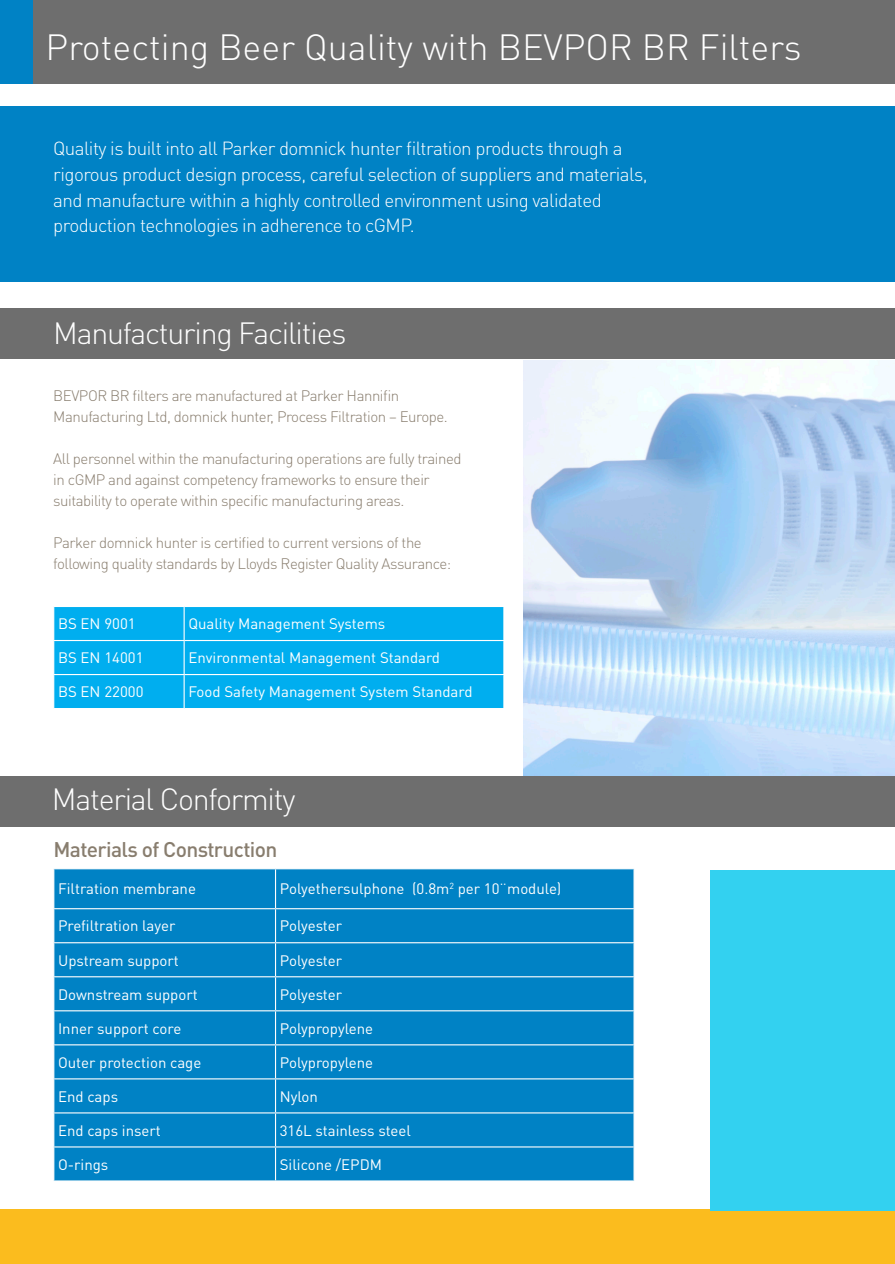
<style>
.page{position:relative;width:895px;height:1264px;background:#fff}
.page>*{position:absolute;margin:0;border:0;box-sizing:border-box;transform-origin:0 0}
.t1{font:300 36px "DINOT";color:#fff}
.t2{font:300 30.3px "DINOT";letter-spacing:-.04em;color:#fff}
.t3{font:500 21px "DINOT";letter-spacing:-.03em;color:#887d6e}
.t4{font:300 18.75px/25.7px "DINOT";letter-spacing:-.03em;color:#fff}
.t5{font:300 15px/21px "DINOT";letter-spacing:-.03em;color:#887d6e}
.Paragraph_Light{font:15px "DINOT";color:#fff}
</style>
<div class="page">
<div style="left:0;top:1208px;width:894px;height:55px;background:#fbbc1e"></div>
<div style="left:4px;top:0;width:890px;height:84px;background:#6e6e6e"></div>
<div style="left:0;top:0;width:33px;height:84px;background:#0082c5"></div>
<div style="left:54px;top:607px;width:449px;height:101px;background:#00aeef"></div>
<hr style="left:183px;top:607px;width:2px;height:33px;background:#fff">
<hr style="left:53px;top:640px;width:131px;height:1px;background:#fff">
<hr style="left:184px;top:640px;width:320px;height:1px;background:#fff">
<hr style="left:183px;top:641px;width:2px;height:33px;background:#fff">
<hr style="left:53px;top:674px;width:131px;height:1px;background:#fff">
<hr style="left:184px;top:674px;width:320px;height:1px;background:#fff">
<hr style="left:183px;top:675px;width:2px;height:33px;background:#fff">
<div style="left:0;top:106px;width:894px;height:176px;background:#0082c5"></div>
<div style="left:710px;top:870px;width:184px;height:340px;background:#33d1f0"></div>
<div style="left:0;top:309px;width:894px;height:50px;background:#6e6e6e"></div>
<img style="left:523px;top:360px;width:371px;height:416px">
<div style="left:54px;top:869px;width:579px;height:311px;background:#0082c5"></div>
<hr style="left:275px;top:869px;width:1px;height:39px;background:#fff">
<hr style="left:53px;top:908px;width:222px;height:1px;background:#fff">
<hr style="left:275px;top:908px;width:359px;height:1px;background:#fff">
<hr style="left:275px;top:909px;width:1px;height:33px;background:#fff">
<hr style="left:53px;top:942px;width:222px;height:1px;background:#fff">
<hr style="left:275px;top:942px;width:359px;height:1px;background:#fff">
<hr style="left:275px;top:943px;width:1px;height:33px;background:#fff">
<hr style="left:53px;top:976px;width:222px;height:1px;background:#fff">
<hr style="left:275px;top:976px;width:359px;height:1px;background:#fff">
<hr style="left:275px;top:977px;width:1px;height:33px;background:#fff">
<hr style="left:53px;top:1010px;width:222px;height:1px;background:#fff">
<hr style="left:275px;top:1010px;width:359px;height:1px;background:#fff">
<hr style="left:275px;top:1011px;width:1px;height:33px;background:#fff">
<hr style="left:53px;top:1044px;width:222px;height:1px;background:#fff">
<hr style="left:275px;top:1044px;width:359px;height:1px;background:#fff">
<hr style="left:275px;top:1045px;width:1px;height:33px;background:#fff">
<hr style="left:53px;top:1078px;width:222px;height:1px;background:#fff">
<hr style="left:275px;top:1078px;width:359px;height:1px;background:#fff">
<hr style="left:275px;top:1079px;width:1px;height:33px;background:#fff">
<hr style="left:53px;top:1112px;width:222px;height:1px;background:#fff">
<hr style="left:275px;top:1112px;width:359px;height:1px;background:#fff">
<hr style="left:275px;top:1113px;width:1px;height:33px;background:#fff">
<hr style="left:53px;top:1146px;width:222px;height:1px;background:#fff">
<hr style="left:275px;top:1146px;width:359px;height:1px;background:#fff">
<hr style="left:275px;top:1147px;width:1px;height:33px;background:#fff">
<div style="left:0;top:776px;width:894px;height:50px;background:#6e6e6e"></div>
<p class="t1" style="left:46px;top:23px;width:757px">Protecting Beer Quality with BEVPOR BR Filters</p>
<p class="t4" style="left:53px;top:135px;width:595px">Quality is built into all Parker domnick hunter filtration products through a rigorous product design process, careful selection of suppliers and materials, and manufacture within a highly controlled environment using validated production technologies in adherence to cGMP.</p>
<p class="t2" style="left:53px;top:312px;width:295px">Manufacturing Facilities</p>
<p class="t5" style="left:53px;top:385px;width:396px">BEVPOR BR filters are manufactured at Parker Hannifin<br>Manufacturing Ltd, domnick hunter, Process Filtration – Europe.</p>
<p class="t5" style="left:53px;top:448px;width:409px">All personnel within the manufacturing operations are fully trained in cGMP and against competency frameworks to ensure their suitability to operate within specific manufacturing areas.</p>
<p class="t5" style="left:53px;top:532px;width:399px">Parker domnick hunter is certified to current versions of the following quality standards by Lloyds Register Quality Assurance:</p>
<p class="Paragraph_Light" style="left:58px;top:613px;width:79px">BS EN 9001</p>
<p class="Paragraph_Light" style="left:188px;top:613px;width:198px">Quality Management Systems</p>
<p class="Paragraph_Light" style="left:58px;top:647px;width:87px">BS EN 14001</p>
<p class="Paragraph_Light" style="left:188px;top:647px;width:253px">Environmental Management Standard</p>
<p class="Paragraph_Light" style="left:58px;top:681px;width:87px">BS EN 22000</p>
<p class="Paragraph_Light" style="left:188px;top:681px;width:285px">Food Safety Management System Standard</p>
<p class="t2" style="left:52px;top:778px;width:245px">Material Conformity</p>
<p class="t3" style="left:53px;top:835px;width:225px">Materials of Construction</p>
<p class="Paragraph_Light" style="left:58px;top:878px;width:139px">Filtration membrane</p>
<p class="Paragraph_Light" style="left:280px;top:878px;width:283px">Polyethersulphone (0.8m<sup>2</sup> per 10¨module)</p>
<p class="Paragraph_Light" style="left:58px;top:915px;width:119px">Prefiltration layer</p>
<p class="Paragraph_Light" style="left:280px;top:915px;width:64px">Polyester</p>
<p class="Paragraph_Light" style="left:58px;top:949px;width:122px">Upstream support</p>
<p class="Paragraph_Light" style="left:280px;top:949px;width:64px">Polyester</p>
<p class="Paragraph_Light" style="left:58px;top:983px;width:141px">Downstream support</p>
<p class="Paragraph_Light" style="left:280px;top:983px;width:64px">Polyester</p>
<p class="Paragraph_Light" style="left:58px;top:1017px;width:125px">Inner support core</p>
<p class="Paragraph_Light" style="left:280px;top:1017px;width:95px">Polypropylene</p>
<p class="Paragraph_Light" style="left:58px;top:1051px;width:145px">Outer protection cage</p>
<p class="Paragraph_Light" style="left:280px;top:1051px;width:95px">Polypropylene</p>
<p class="Paragraph_Light" style="left:58px;top:1085px;width:62px">End caps</p>
<p class="Paragraph_Light" style="left:280px;top:1085px;width:40px">Nylon</p>
<p class="Paragraph_Light" style="left:58px;top:1119px;width:104px">End caps insert</p>
<p class="Paragraph_Light" style="left:280px;top:1119px;width:132px">316L stainless steel</p>
<p class="Paragraph_Light" style="left:58px;top:1153px;width:52px">O-rings</p>
<p class="Paragraph_Light" style="left:280px;top:1153px;width:104px">Silicone /EPDM</p>
</div>
